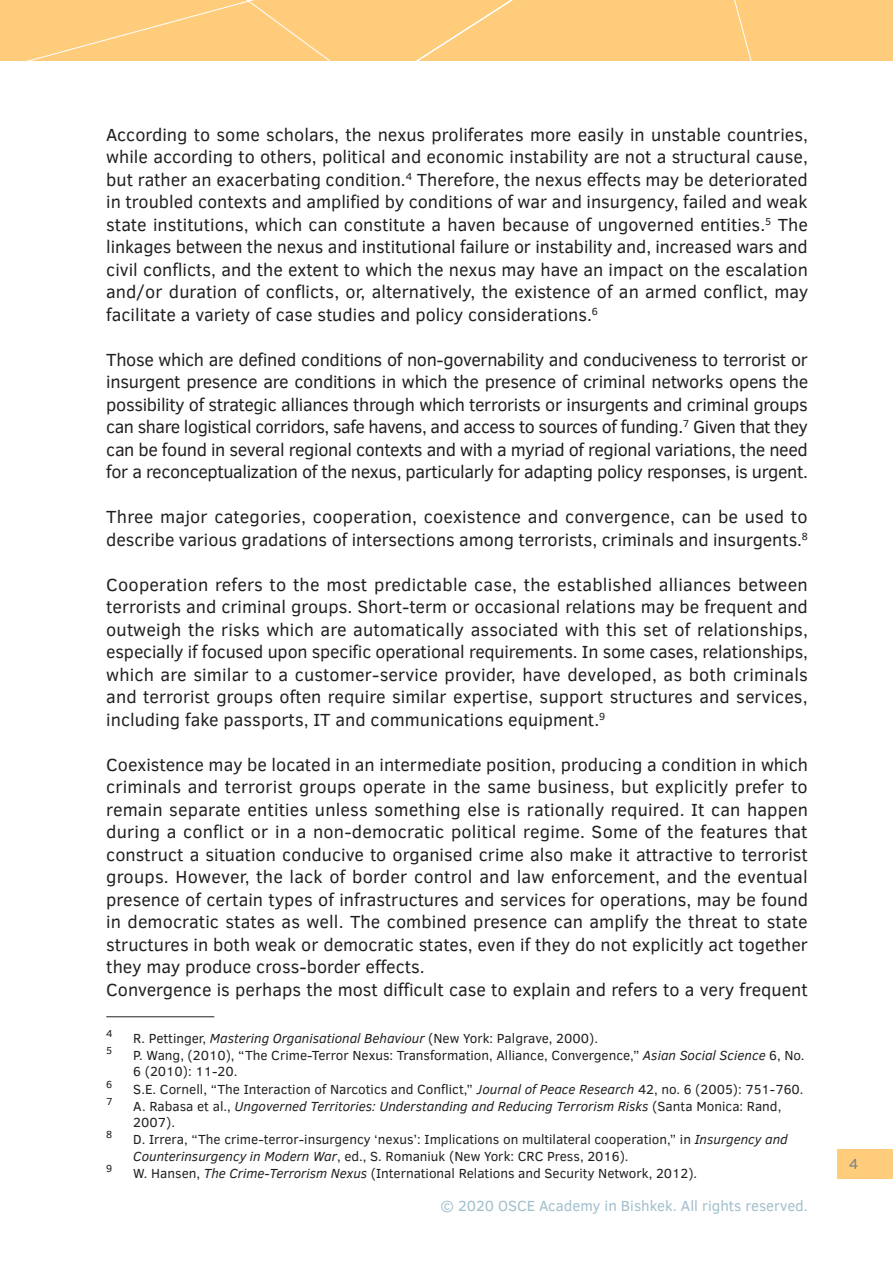
<style>
.page{position:relative;width:893px;height:1263px;background:#fff}
.page>*{position:absolute;margin:0;border:0;box-sizing:border-box;transform-origin:0 0}
.t1{font:18px/22.5px "Clear Sans";color:#231f20;text-align:justify}
.t2{font:15px "Clear Sans";color:#a2bfcc}
.t3{font:15px "Clear Sans";color:#808285}
.t4{font:13.5px/16.2px "Clear Sans";color:#231f20}
.t5{font:italic 13.5px/16.2px "Clear Sans";color:#231f20}
.t6{font:10.5px "Clear Sans";color:#231f20}
.s1{font-style:italic}
.s2{font-style:normal}
</style>
<div class="page">
<div style="left:837px;top:1149px;width:56px;height:30px;background:#fecc7b"></div>
<div style="left:0;top:0;width:893px;height:60px;background:#fecc7b"></div>
<svg style="left:30px;top:0;width:722px;height:60px"></svg>
<hr style="left:106px;top:1016px;width:108px;height:1px;background:#231f20">
<p class="t1" style="left:106px;top:123px;width:703px">According to some scholars, the nexus proliferates more easily in unstable countries, while according to others, political and economic instability are not a structural cause, but rather an exacerbating condition.<sup>4</sup> Therefore, the nexus effects may be deteriorated in troubled contexts and amplified by conditions of war and insurgency, failed and weak state institutions, which can constitute a haven because of ungoverned entities.<sup>5</sup> The linkages between the nexus and institutional failure or instability and, increased wars and civil conflicts, and the extent to which the nexus may have an impact on the escalation and/or duration of conflicts, or, alternatively, the existence of an armed conflict, may facilitate a variety of case studies and policy considerations.<sup>6</sup></p>
<p class="t1" style="left:106px;top:348px;width:703px">Those which are defined conditions of non-governability and conduciveness to terrorist or insurgent presence are conditions in which the presence of criminal networks opens the possibility of strategic alliances through which terrorists or insurgents and criminal groups can share logistical corridors, safe havens, and access to sources of funding.<sup>7</sup> Given that they can be found in several regional contexts and with a myriad of regional variations, the need for a reconceptualization of the nexus, particularly for adapting policy responses, is urgent.</p>
<p class="t1" style="left:106px;top:506px;width:703px">Three major categories, cooperation, coexistence and convergence, can be used to describe various gradations of intersections among terrorists, criminals and insurgents.<sup>8</sup></p>
<p class="t1" style="left:106px;top:573px;width:703px">Cooperation refers to the most predictable case, the established alliances between terrorists and criminal groups. Short-term or occasional relations may be frequent and outweigh the risks which are automatically associated with this set of relationships, especially if focused upon specific operational requirements. In some cases, relationships, which are similar to a customer-service provider, have developed, as both criminals and terrorist groups often require similar expertise, support structures and services, including fake passports, IT and communications equipment.<sup>9</sup></p>
<p class="t1" style="left:106px;top:753px;width:703px">Coexistence may be located in an intermediate position, producing a condition in which criminals and terrorist groups operate in the same business, but explicitly prefer to remain separate entities unless something else is rationally required. It can happen during a conflict or in a non-democratic political regime. Some of the features that construct a situation conducive to organised crime also make it attractive to terrorist groups. However, the lack of border control and law enforcement, and the eventual presence of certain types of infrastructures and services for operations, may be found in democratic states as well. The combined presence can amplify the threat to state structures in both weak or democratic states, even if they do not explicitly act together they may produce cross-border effects.</p>
<p class="t1" style="left:106px;top:978px;width:703px">Convergence is perhaps the most difficult case to explain and refers to a very frequent</p>
<p class="t6" style="left:106px;top:1026px;width:8px">4</p>
<p class="t4" style="left:133px;top:1030px;width:466px">R. Pettinger, <span class="s1">Mastering Organisational Behaviour</span> (New York: Palgrave, 2000).</p>
<p class="t6" style="left:106px;top:1043px;width:8px">5</p>
<p class="t4" style="left:133px;top:1047px;width:673px">P. Wang, (2010), “The Crime-Terror Nexus: Transformation, Alliance, Convergence,” <span class="s1">Asian Social Science</span> 6, No.<br>6 (2010): 11-20.</p>
<p class="t6" style="left:106px;top:1077px;width:8px">6</p>
<p class="t4" style="left:133px;top:1081px;width:672px">S.E. Cornell, “The Interaction of Narcotics and Conflict,” <span class="s1">Journal of Peace Research</span> 42, no. 6 (2005): 751-760.</p>
<p class="t6" style="left:106px;top:1094px;width:8px">7</p>
<p class="t5" style="left:133px;top:1098px;width:649px"><span class="s2">A. Rabasa et al.,</span> Ungoverned Territories: Understanding and Reducing Terrorism Risks <span class="s2">(Santa Monica: Rand,<br>2007).</span></p>
<p class="t6" style="left:106px;top:1128px;width:8px">8</p>
<p class="t4" style="left:133px;top:1131px;width:656px">D. Irrera, “The crime-terror-insurgency ‘nexus’: Implications on multilateral cooperation,” in <span class="s1">Insurgency and<br>Counterinsurgency in Modern War</span>, ed., S. Romaniuk (New York: CRC Press, 2016).</p>
<p class="t6" style="left:106px;top:1161px;width:8px">9</p>
<p class="t4" style="left:133px;top:1165px;width:565px">W. Hansen, <span class="s1">The Crime-Terrorism Nexus</span> (International Relations and Security Network, 2012).</p>
<p class="t2" style="left:440px;top:1195px;width:369px">© 2020 OSCE Academy in Bishkek. All rights reserved.</p>
<p class="t3" style="left:849px;top:1154px;width:11px">4</p>
</div>
